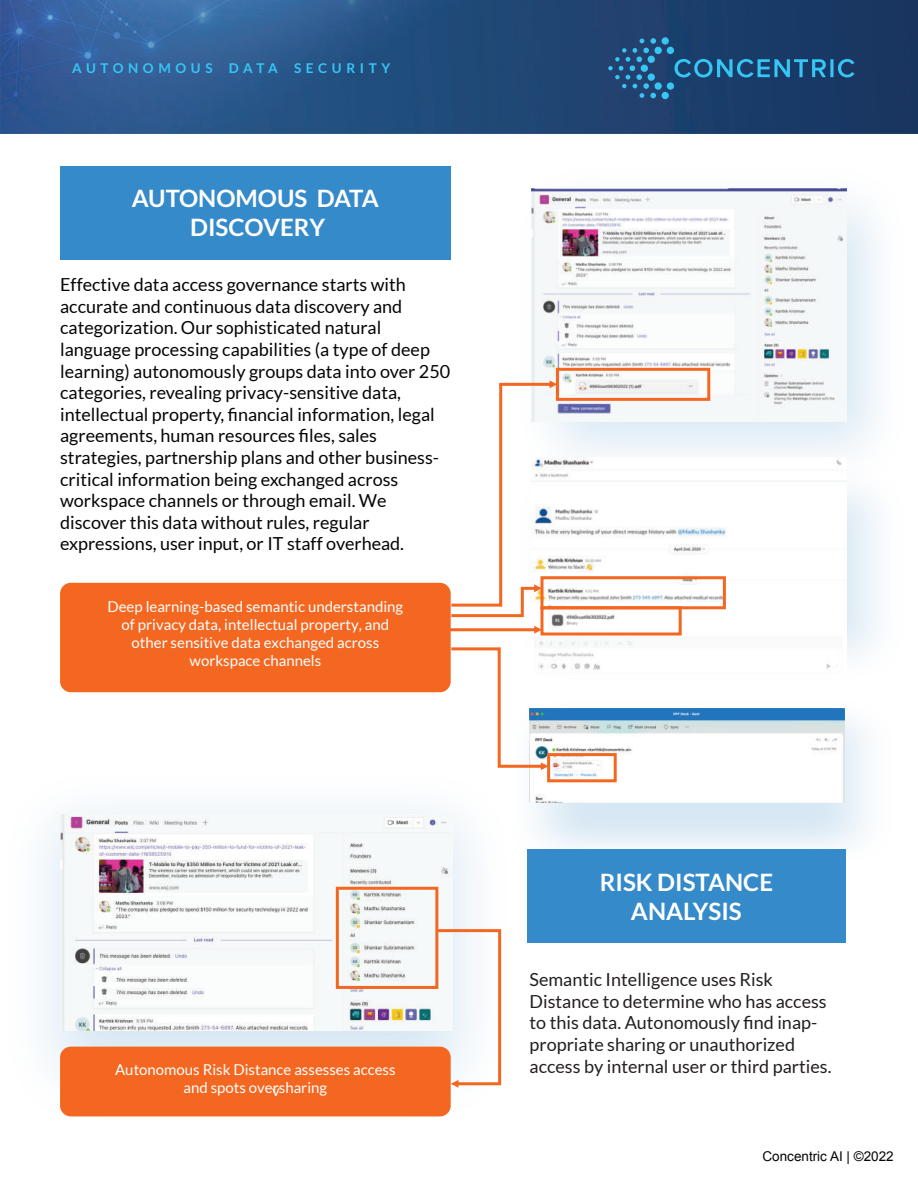
<style>
.page{position:relative;width:918px;height:1188px;background:#fff}
.page>*{position:absolute;margin:0;border:0;box-sizing:border-box;transform-origin:0 0}
.t1{font:700 24px/28.8px "Lato";color:#fff;text-align:center}
.t2{font:18px/21.6px "Lato";color:#050504}
.t3{font:18px/21.6px "Lato";color:#231f20}
.t4{font:15px/18px "Lato";color:#fff;text-align:center}
.t5{font:700 13.5px "Lato";letter-spacing:.34em;color:#36c6f4}
.t6{font:13.5px "Arial";color:#050504}
</style>
<div class="page">
<img style="left:482px;top:133px;width:436px;height:301px">
<img style="left:558px;top:706px;width:310px;height:144px">
<img style="left:41px;top:803px;width:517px;height:314px">
<img style="left:0;top:0;width:918px;height:133px">
<svg style="left:675px;top:59px;width:180px;height:18px;background:#236f9c"></svg>
<div style="left:655px;top:47px;width:7px;height:7px;background:#36c6f4;border-radius:50%"></div>
<div style="left:667px;top:47px;width:7px;height:7px;background:#36c6f4;border-radius:50%"></div>
<div style="left:662px;top:37px;width:7px;height:8px;background:#36c6f4;border-radius:50%"></div>
<div style="left:655px;top:82px;width:7px;height:8px;background:#36c6f4;border-radius:50%"></div>
<div style="left:667px;top:82px;width:7px;height:8px;background:#36c6f4;border-radius:50%"></div>
<div style="left:662px;top:92px;width:7px;height:7px;background:#36c6f4;border-radius:50%"></div>
<svg style="left:608px;top:38px;width:48px;height:60px;background:#265886"></svg>
<div style="left:527px;top:850px;width:319px;height:93px;background:#358aca"></div>
<div style="left:60px;top:166px;width:391px;height:94px;background:#358aca"></div>
<img style="left:534px;top:457px;width:312px;height:216px">
<img style="left:529px;top:708px;width:315px;height:95px">
<img style="left:531px;top:188px;width:315px;height:234px">
<div style="left:60px;top:583px;width:391px;height:109px;background:#f36721;border-radius:11px"></div>
<div style="left:556px;top:368px;width:154px;height:33px;border:3px solid #f36721"></div>
<div style="left:540px;top:576px;width:186px;height:33px;border:3px solid #f36721"></div>
<div style="left:540px;top:606px;width:142px;height:30px;border:3px solid #f36721"></div>
<div style="left:547px;top:753px;width:70px;height:29px;border:3px solid #f36721"></div>
<svg style="left:451px;top:380px;width:106px;height:237px"></svg>
<svg style="left:450px;top:626px;width:92px;height:8px"></svg>
<svg style="left:451px;top:647px;width:98px;height:123px"></svg>
<img style="left:60px;top:815px;width:392px;height:216px">
<div style="left:336px;top:887px;width:102px;height:102px;border:3px solid #f36721"></div>
<div style="left:60px;top:1047px;width:391px;height:69px;background:#f36721;border-radius:11px"></div>
<svg style="left:437px;top:929px;width:64px;height:159px"></svg>
<p class="t5" style="left:72px;top:63px;width:319px">AUTONOMOUS DATA SECURITY</p>
<h1 class="t1" style="left:132px;top:186px;width:249px">AUTONOMOUS DATA<br>DISCOVERY</h1>
<p class="t2" style="left:60px;top:275px;width:392px">Effective data access governance starts with accurate and continuous data discovery and categorization. Our sophisticated natural language processing capabilities (a type of deep learning) autonomously groups data into over 250 categories, revealing privacy-sensitive data, intellectual property, financial information, legal agreements, human resources files, sales strategies, partnership plans and other business&shy;critical information being exchanged across workspace channels or through email. We discover this data without rules, regular expressions, user input, or IT staff overhead.</p>
<p class="t4" style="left:107px;top:597px;width:297px">Deep learning-based semantic understanding of privacy data, intellectual property, and other sensitive data exchanged across workspace channels</p>
<p class="t4" style="left:115px;top:1062px;width:282px">Autonomous Risk Distance assesses access and spots oversharing</p>
<p class="t4" style="left:272px;top:1083px;width:9px">v</p>
<h1 class="t1" style="left:600px;top:870px;width:175px">RISK DISTANCE<br>ANALYSIS</h1>
<p class="t3" style="left:530px;top:970px;width:303px">Semantic Intelligence uses Risk Distance to determine who has access to this data. Autonomously find inap&shy;propriate sharing or unauthorized access by internal user or third parties.</p>
<p class="t6" style="left:762px;top:1151px;width:133px">Concentric AI | ©2022</p>
</div>
